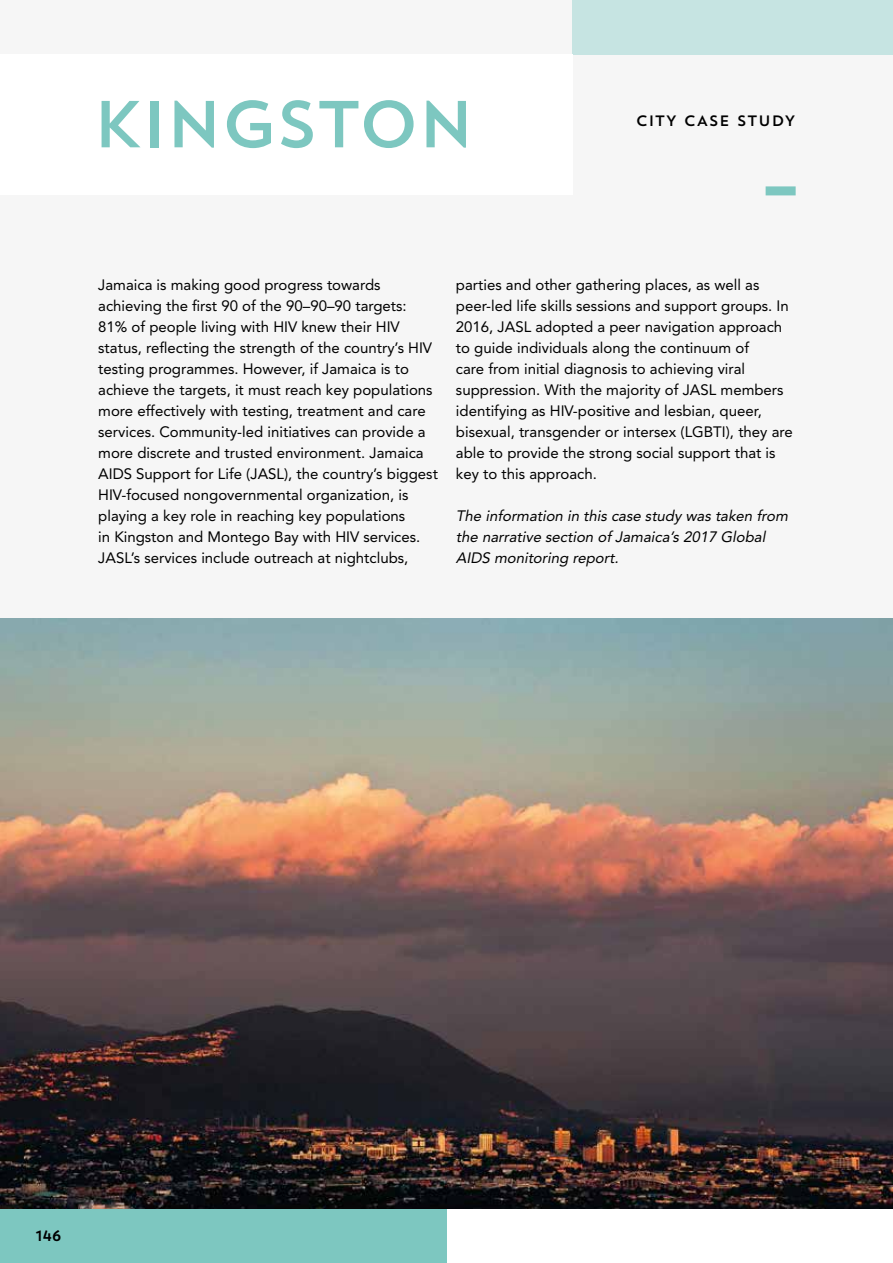
<style>
.page{position:relative;width:893px;height:1263px;background:#fff}
.page>*{position:absolute;margin:0;border:0;box-sizing:border-box;transform-origin:0 0}
.t1{font:66px "Trend Sans One";letter-spacing:-.05em;color:#7dc7c0}
.t2{font:15px/21px "Avenir";color:#000}
.t3{font:italic 15px/21px "Avenir";color:#000}
.t4{font:15px "Trend Sans One";letter-spacing:.02em;color:#000}
</style>
<div class="page">
<div style="left:0;top:1208px;width:446px;height:55px;background:#7dc7c0"></div>
<div style="left:0;top:0;width:893px;height:932px;background:#f6f6f6"></div>
<div style="left:573px;top:0;width:320px;height:54px;background:#c6e4e2"></div>
<img style="left:0;top:619px;width:893px;height:590px">
<div style="left:0;top:54px;width:573px;height:141px;background:#fff"></div>
<div style="left:766px;top:186px;width:30px;height:9px;background:#7dc7c0"></div>
<h1 class="t1" style="left:92px;top:82px;width:385px">KINGSTON</h1>
<p class="t4" style="left:636px;top:111px;width:161px">CITY CASE STUDY</p>
<p class="t2" style="left:98px;top:275px;width:341px">Jamaica is making good progress towards achieving the first 90 of the 90–90–90 targets:<br>81% of people living with HIV knew their HIV status, reflecting the strength of the country’s HIV testing programmes. However, if Jamaica is to achieve the targets, it must reach key populations more effectively with testing, treatment and care services. Community-led initiatives can provide a more discrete and trusted environment. Jamaica AIDS Support for Life (JASL), the country’s biggest HIV-focused nongovernmental organization, is playing a key role in reaching key populations<br>in Kingston and Montego Bay with HIV services.<br>JASL’s services include outreach at nightclubs,</p>
<p class="t2" style="left:456px;top:275px;width:338px">parties and other gathering places, as well as peer-led life skills sessions and support groups. In 2016, JASL adopted a peer navigation approach to guide individuals along the continuum of<br>care from initial diagnosis to achieving viral suppression. With the majority of JASL members identifying as HIV-positive and lesbian, queer, bisexual, transgender or intersex (LGBTI), they are able to provide the strong social support that is key to this approach.</p>
<p class="t3" style="left:456px;top:506px;width:336px">The information in this case study was taken from the narrative section of Jamaica’s 2017 Global<br>AIDS monitoring report.</p>
<p class="t4" style="left:35px;top:1226px;width:28px">146</p>
</div>
